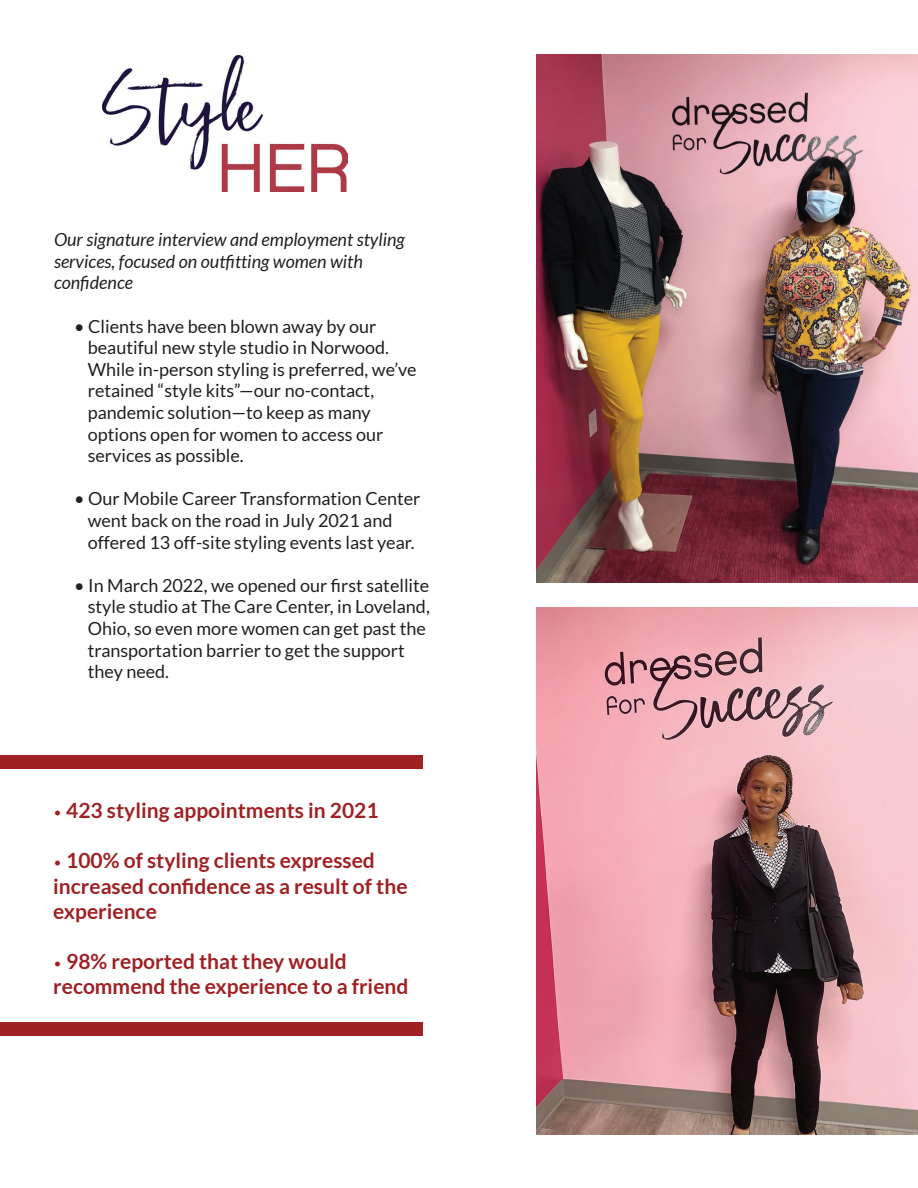
<style>
.page{position:relative;width:918px;height:1188px;background:#fff}
.page>*{position:absolute;margin:0;border:0;box-sizing:border-box;transform-origin:0 0}
.t1{font:700 21px/25.2px "Lato";color:#9f2124}
.t2{font:18px "Lato";color:#231f20}
.t3{font:italic 18px/21.6px "Lato";color:#231f20}
.s1{font-family:"HK Grotesk";font-weight:400}
</style>
<div class="page">
<div style="left:0;top:756px;width:422px;height:13px;background:#9f2124"></div>
<div style="left:0;top:1022px;width:422px;height:14px;background:#9f2124"></div>
<img style="left:102px;top:55px;width:246px;height:136px">
<img style="left:536px;top:54px;width:382px;height:528px">
<img style="left:536px;top:607px;width:382px;height:528px">
<p class="t3" style="left:54px;top:229px;width:352px">Our signature interview and employment styling services, focused on outfitting women with confidence</p>
<p class="t2" style="left:74px;top:316px;width:304px">• Clients have been blown away by our</p>
<p class="t2" style="left:88px;top:338px;width:303px">beautiful new style studio in Norwood.</p>
<p class="t2" style="left:88px;top:359px;width:330px">While in-person styling is preferred, we’ve</p>
<p class="t2" style="left:88px;top:381px;width:288px">retained “style kits”—our no-contact,</p>
<p class="t2" style="left:88px;top:402px;width:284px">pandemic solution—to keep as many</p>
<p class="t2" style="left:88px;top:424px;width:297px">options open for women to access our</p>
<p class="t2" style="left:88px;top:446px;width:157px">services as possible.</p>
<p class="t2" style="left:74px;top:489px;width:348px">• Our Mobile Career Transformation Center</p>
<p class="t2" style="left:88px;top:510px;width:306px">went back on the road in July 2021 and</p>
<p class="t2" style="left:88px;top:532px;width:328px">offered 13 off-site styling events last year.</p>
<p class="t2" style="left:74px;top:575px;width:357px">• In March 2022, we opened our first satellite</p>
<p class="t2" style="left:88px;top:597px;width:344px">style studio at The Care Center, in Loveland,</p>
<p class="t2" style="left:88px;top:618px;width:340px">Ohio, so even more women can get past the</p>
<p class="t2" style="left:88px;top:640px;width:319px">transportation barrier to get the support</p>
<p class="t2" style="left:88px;top:662px;width:83px">they need.</p>
<p class="t1" style="left:53px;top:797px;width:327px"><span class="s1">•</span> 423 styling appointments in 2021</p>
<p class="t1" style="left:53px;top:848px;width:356px"><span class="s1">•</span> 100% of styling clients expressed increased confidence as a result of the experience</p>
<p class="t1" style="left:53px;top:949px;width:357px"><span class="s1">•</span> 98% reported that they would recommend the experience to a friend</p>
</div>
